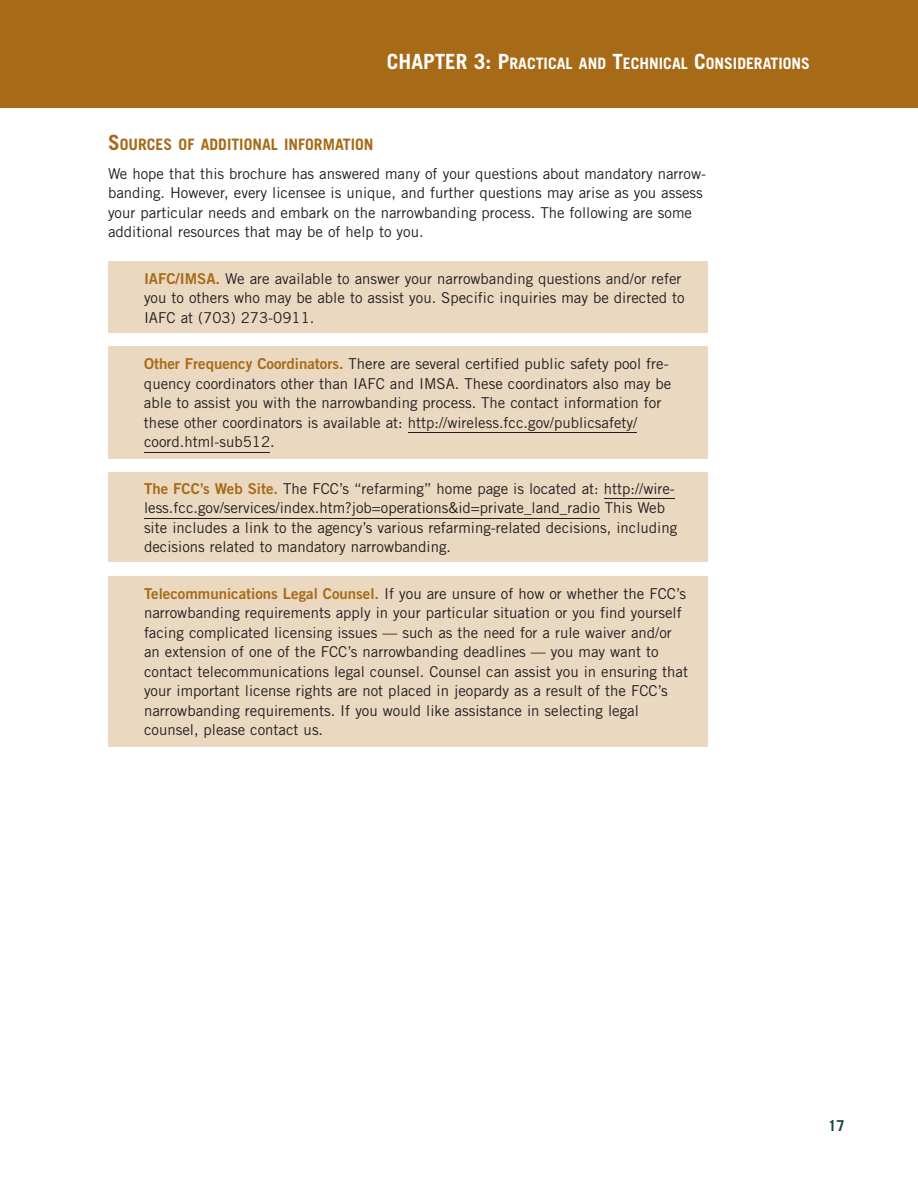
<style>
.page{position:relative;width:918px;height:1188px;background:#fff}
.page>*{position:absolute;margin:0;border:0;box-sizing:border-box;transform-origin:0 0}
.t1{font:700 15.75px "Trade Gothic";color:#fff}
.t2{font:700 15.75px "Trade Gothic";color:#a76a16}
.t3{font:15px/19.5px "Trade Gothic";color:#231f20}
.t4{font:700 15px "Trade Gothic";color:#124830}
.s1{font-size:21px}
.s2{font-family:"Trade Gothic Bold Two";color:#a76a16}
</style>
<div class="page">
<div style="left:108px;top:261px;width:599px;height:72px;background:#ebd8c1"></div>
<div style="left:108px;top:346px;width:599px;height:113px;background:#ebd8c1"></div>
<div style="left:108px;top:472px;width:599px;height:90px;background:#ebd8c1"></div>
<div style="left:108px;top:576px;width:599px;height:171px;background:#ebd8c1"></div>
<div style="left:0;top:0;width:918px;height:108px;background:#a76a16"></div>
<hr style="left:408px;top:432px;width:59px;height:1px;background:#231f20">
<hr style="left:467px;top:432px;width:170px;height:1px;background:#231f20">
<svg style="left:144px;top:452px;width:27px;height:1px"></svg>
<hr style="left:171px;top:452px;width:99px;height:1px;background:#231f20">
<hr style="left:604px;top:498px;width:58px;height:1px;background:#231f20">
<svg style="left:662px;top:498px;width:13px;height:1px"></svg>
<hr style="left:144px;top:518px;width:99px;height:1px;background:#231f20">
<hr style="left:243px;top:518px;width:357px;height:1px;background:#231f20">
<p class="t1" style="left:387px;top:58px;width:425px"><span class="s1">CHAPTER 3: P</span>RACTICAL AND <span class="s1">T</span>ECHNICAL <span class="s1">C</span>ONSIDERATIONS</p>
<p class="t2" style="left:108px;top:139px;width:267px"><span class="s1">S</span>OURCES OF ADDITIONAL INFORMATION</p>
<p class="t3" style="left:108px;top:165px;width:600px">We hope that this brochure has answered many of your questions about mandatory narrow&shy;banding. However, every licensee is unique, and further questions may arise as you assess your particular needs and embark on the narrowbanding process. The following are some additional resources that may be of help to you.</p>
<p class="t3" style="left:144px;top:270px;width:542px"><span class="s2">IAFC/IMSA.</span> We are available to answer your narrowbanding questions and/or refer you to others who may be able to assist you. Specific inquiries may be directed to<br>IAFC at (703) 273-0911.</p>
<p class="t3" style="left:144px;top:355px;width:529px"><span class="s2">Other Frequency Coordinators.</span> There are several certified public safety pool fre&shy;quency coordinators other than IAFC and IMSA. These coordinators also may be able to assist you with the narrowbanding process. The contact information for these other coordinators is available at: http://wireless.fcc.gov/publicsafety/ coord.html-sub512.</p>
<p class="t3" style="left:144px;top:480px;width:535px"><span class="s2">The FCC’s Web Site.</span> The FCC’s “refarming” home page is located at: http://wire&shy;less.fcc.gov/services/index.htm?job=operations&amp;id=private_land_radio This Web site includes a link to the agency’s various refarming-related decisions, including decisions related to mandatory narrowbanding.</p>
<p class="t3" style="left:144px;top:585px;width:546px"><span class="s2">Telecommunications Legal Counsel.</span> If you are unsure of how or whether the FCC’s narrowbanding requirements apply in your particular situation or you find yourself facing complicated licensing issues — such as the need for a rule waiver and/or an extension of one of the FCC’s narrowbanding deadlines — you may want to contact telecommunications legal counsel. Counsel can assist you in ensuring that your important license rights are not placed in jeopardy as a result of the FCC’s narrowbanding requirements. If you would like assistance in selecting legal counsel, please contact us.</p>
<p class="t4" style="left:828px;top:1120px;width:18px">17</p>
</div>
